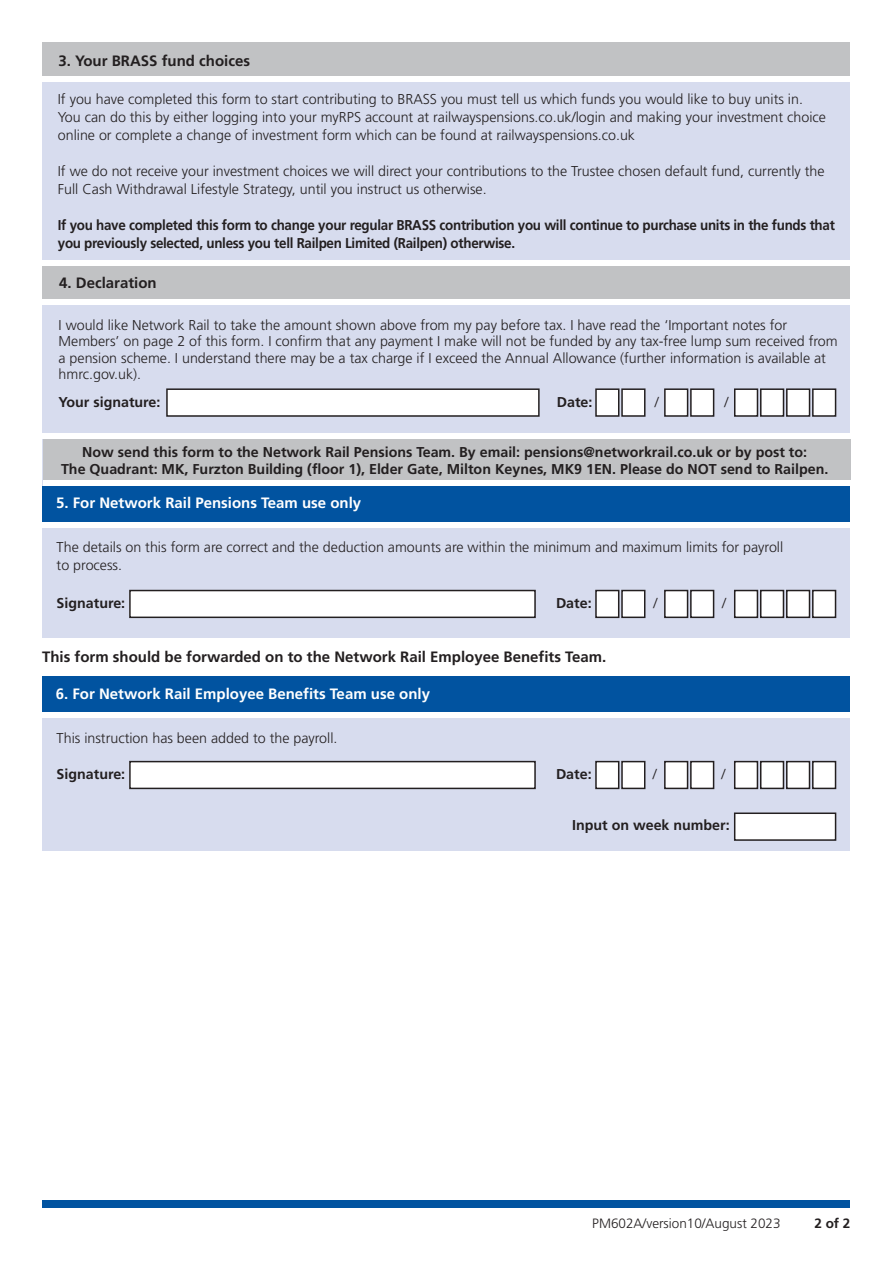
<style>
.page{position:relative;width:893px;height:1263px;background:#fff}
.page>*{position:absolute;margin:0;border:0;box-sizing:border-box;transform-origin:0 0}
.t1{font:15px "Frutiger LT 65 Bd";color:#231f20}
.t2{font:15px "Frutiger LT 65 Bd";color:#fff}
.t3{font:14.25px/16.5px "Frutiger LT 45 Lt";color:#231f20}
.t4{font:14.25px "Frutiger LT 65 Bd";color:#231f20}
.t5{font:14.25px/18px "Frutiger LT 65 Bd";letter-spacing:-.02em;color:#231f20;scale:.94 1}
.t6{font:13.5px "Frutiger LT 45 Lt";color:#231f20}
.t7{font:13.5px "Frutiger LT 65 Bd";color:#231f20}
</style>
<div class="page">
<div style="left:43px;top:43px;width:807px;height:233px;background:#d7dcee"></div>
<div style="left:43px;top:713px;width:807px;height:137px;background:#d7dcee"></div>
<div style="left:43px;top:299px;width:807px;height:339px;background:#d7dcee"></div>
<div style="left:43px;top:486px;width:807px;height:36px;background:#0153a0"></div>
<div style="left:43px;top:1199px;width:807px;height:8px;background:#0153a0"></div>
<div style="left:130px;top:590px;width:405px;height:27px;background:#fff"></div>
<div style="left:129px;top:590px;width:407px;height:28px;border:2px solid #231f20"></div>
<div style="left:42px;top:677px;width:808px;height:36px;background:#0153a0"></div>
<div style="left:130px;top:762px;width:405px;height:26px;background:#fff"></div>
<div style="left:129px;top:761px;width:407px;height:28px;border:2px solid #231f20"></div>
<div style="left:735px;top:813px;width:101px;height:27px;background:#fff"></div>
<div style="left:734px;top:812px;width:102px;height:29px;border:2px solid #231f20"></div>
<div style="left:43px;top:522px;width:807px;height:5px;background:#fff"></div>
<div style="left:42px;top:713px;width:808px;height:5px;background:#fff"></div>
<div style="left:596px;top:590px;width:23px;height:27px;background:#fff"></div>
<div style="left:595px;top:590px;width:24px;height:28px;border:2px solid #231f20"></div>
<div style="left:622px;top:590px;width:23px;height:27px;background:#fff"></div>
<div style="left:621px;top:590px;width:24px;height:28px;border:2px solid #231f20"></div>
<div style="left:665px;top:590px;width:23px;height:27px;background:#fff"></div>
<div style="left:664px;top:590px;width:24px;height:28px;border:2px solid #231f20"></div>
<div style="left:691px;top:590px;width:23px;height:27px;background:#fff"></div>
<div style="left:690px;top:590px;width:24px;height:28px;border:2px solid #231f20"></div>
<div style="left:735px;top:590px;width:22px;height:27px;background:#fff"></div>
<div style="left:734px;top:590px;width:24px;height:28px;border:2px solid #231f20"></div>
<div style="left:761px;top:590px;width:22px;height:27px;background:#fff"></div>
<div style="left:760px;top:590px;width:24px;height:28px;border:2px solid #231f20"></div>
<div style="left:787px;top:590px;width:22px;height:27px;background:#fff"></div>
<div style="left:786px;top:590px;width:24px;height:28px;border:2px solid #231f20"></div>
<div style="left:813px;top:590px;width:22px;height:27px;background:#fff"></div>
<div style="left:812px;top:590px;width:24px;height:28px;border:2px solid #231f20"></div>
<div style="left:596px;top:762px;width:23px;height:26px;background:#fff"></div>
<div style="left:595px;top:761px;width:24px;height:28px;border:2px solid #231f20"></div>
<div style="left:622px;top:762px;width:23px;height:26px;background:#fff"></div>
<div style="left:621px;top:761px;width:24px;height:28px;border:2px solid #231f20"></div>
<div style="left:665px;top:762px;width:23px;height:26px;background:#fff"></div>
<div style="left:664px;top:761px;width:24px;height:28px;border:2px solid #231f20"></div>
<div style="left:691px;top:762px;width:23px;height:26px;background:#fff"></div>
<div style="left:690px;top:761px;width:24px;height:28px;border:2px solid #231f20"></div>
<div style="left:735px;top:762px;width:22px;height:26px;background:#fff"></div>
<div style="left:734px;top:761px;width:24px;height:28px;border:2px solid #231f20"></div>
<div style="left:761px;top:762px;width:22px;height:26px;background:#fff"></div>
<div style="left:760px;top:761px;width:24px;height:28px;border:2px solid #231f20"></div>
<div style="left:787px;top:762px;width:22px;height:26px;background:#fff"></div>
<div style="left:786px;top:761px;width:24px;height:28px;border:2px solid #231f20"></div>
<div style="left:813px;top:762px;width:22px;height:26px;background:#fff"></div>
<div style="left:812px;top:761px;width:24px;height:28px;border:2px solid #231f20"></div>
<div style="left:167px;top:389px;width:372px;height:27px;background:#fff"></div>
<div style="left:166px;top:388px;width:374px;height:29px;border:2px solid #231f20"></div>
<div style="left:43px;top:439px;width:807px;height:42px;background:#c1c2c4"></div>
<div style="left:42px;top:265px;width:808px;height:35px;background:#c1c2c4"></div>
<div style="left:42px;top:300px;width:808px;height:5px;background:#fff"></div>
<div style="left:42px;top:260px;width:808px;height:5px;background:#fff"></div>
<div style="left:43px;top:434px;width:807px;height:5px;background:#fff"></div>
<div style="left:596px;top:389px;width:23px;height:27px;background:#fff"></div>
<div style="left:595px;top:388px;width:24px;height:29px;border:2px solid #231f20"></div>
<div style="left:622px;top:389px;width:23px;height:27px;background:#fff"></div>
<div style="left:621px;top:388px;width:24px;height:29px;border:2px solid #231f20"></div>
<div style="left:665px;top:389px;width:23px;height:27px;background:#fff"></div>
<div style="left:664px;top:388px;width:24px;height:29px;border:2px solid #231f20"></div>
<div style="left:691px;top:389px;width:23px;height:27px;background:#fff"></div>
<div style="left:690px;top:388px;width:24px;height:29px;border:2px solid #231f20"></div>
<div style="left:735px;top:389px;width:22px;height:27px;background:#fff"></div>
<div style="left:734px;top:388px;width:24px;height:29px;border:2px solid #231f20"></div>
<div style="left:761px;top:389px;width:22px;height:27px;background:#fff"></div>
<div style="left:760px;top:388px;width:24px;height:29px;border:2px solid #231f20"></div>
<div style="left:787px;top:389px;width:22px;height:27px;background:#fff"></div>
<div style="left:786px;top:388px;width:24px;height:29px;border:2px solid #231f20"></div>
<div style="left:813px;top:389px;width:23px;height:27px;background:#fff"></div>
<div style="left:812px;top:388px;width:24px;height:29px;border:2px solid #231f20"></div>
<div style="left:43px;top:481px;width:807px;height:5px;background:#fff"></div>
<div style="left:43px;top:43px;width:807px;height:34px;background:#c1c2c4"></div>
<div style="left:43px;top:77px;width:807px;height:5px;background:#fff"></div>
<p class="t1" style="left:58px;top:52px;width:193px">3. Your BRASS fund choices</p>
<p class="t3" style="left:58px;top:90px;width:770px;line-height:18px">If you have completed this form to start contributing to BRASS you must tell us which funds you would like to buy units in.<br>You can do this by either logging into your myRPS account at railwayspensions.co.uk/login and making your investment choice online or complete a change of investment form which can be found at railwayspensions.co.uk</p>
<p class="t3" style="left:58px;top:162px;width:768px;line-height:18px">If we do not receive your investment choices we will direct your contributions to the Trustee chosen default fund, currently the<br>Full Cash Withdrawal Lifestyle Strategy, until you instruct us otherwise.</p>
<p class="t5" style="left:58px;top:216px;width:828px">If you have completed this form to change your regular BRASS contribution you will continue to purchase units in the funds that you previously selected, unless you tell Railpen Limited (Railpen) otherwise.</p>
<p class="t1" style="left:59px;top:274px;width:99px">4. Declaration</p>
<p class="t3" style="left:59px;top:317px;width:781px">I would like Network Rail to take the amount shown above from my pay before tax. I have read the ‘Important notes for Members’ on page 2 of this form. I confirm that any payment I make will not be funded by any tax-free lump sum received from a pension scheme. I understand there may be a tax charge if I exceed the Annual Allowance (further information is available at hmrc.gov.uk).</p>
<p class="t4" style="left:59px;top:393px;width:103px">Your signature:</p>
<p class="t4" style="left:557px;top:393px;width:37px">Date:</p>
<p class="t3" style="left:655px;top:394px;width:5px">/</p>
<p class="t3" style="left:724px;top:394px;width:5px">/</p>
<p class="t4" style="left:82px;top:444px;width:726px">Now send this form to the Network Rail Pensions Team. By email: pensions@networkrail.co.uk or by post to:</p>
<p class="t4" style="left:61px;top:461px;width:769px">The Quadrant: MK, Furzton Building (floor 1), Elder Gate, Milton Keynes, MK9 1EN. Please do NOT send to Railpen.</p>
<p class="t2" style="left:56px;top:494px;width:307px">5. For Network Rail Pensions Team use only</p>
<p class="t3" style="left:57px;top:539px;width:728px">The details on this form are correct and the deduction amounts are within the minimum and maximum limits for payroll</p>
<p class="t3" style="left:57px;top:557px;width:67px">to process.</p>
<p class="t4" style="left:57px;top:595px;width:70px">Signature:</p>
<p class="t4" style="left:556px;top:595px;width:37px">Date:</p>
<p class="t3" style="left:653px;top:595px;width:5px">/</p>
<p class="t3" style="left:722px;top:595px;width:5px">/</p>
<p class="t1" style="left:42px;top:648px;width:566px">This form should be forwarded on to the Network Rail Employee Benefits Team.</p>
<p class="t2" style="left:56px;top:685px;width:376px">6. For Network Rail Employee Benefits Team use only</p>
<p class="t3" style="left:57px;top:729px;width:282px">This instruction has been added to the payroll.</p>
<p class="t4" style="left:57px;top:766px;width:70px">Signature:</p>
<p class="t4" style="left:556px;top:766px;width:37px">Date:</p>
<p class="t3" style="left:653px;top:766px;width:5px">/</p>
<p class="t3" style="left:721px;top:766px;width:5px">/</p>
<p class="t4" style="left:572px;top:817px;width:159px">Input on week number:</p>
<p class="t6" style="left:592px;top:1216px;width:190px">PM602A/version10/August 2023</p>
<p class="t7" style="left:814px;top:1216px;width:38px">2 of 2</p>
</div>
